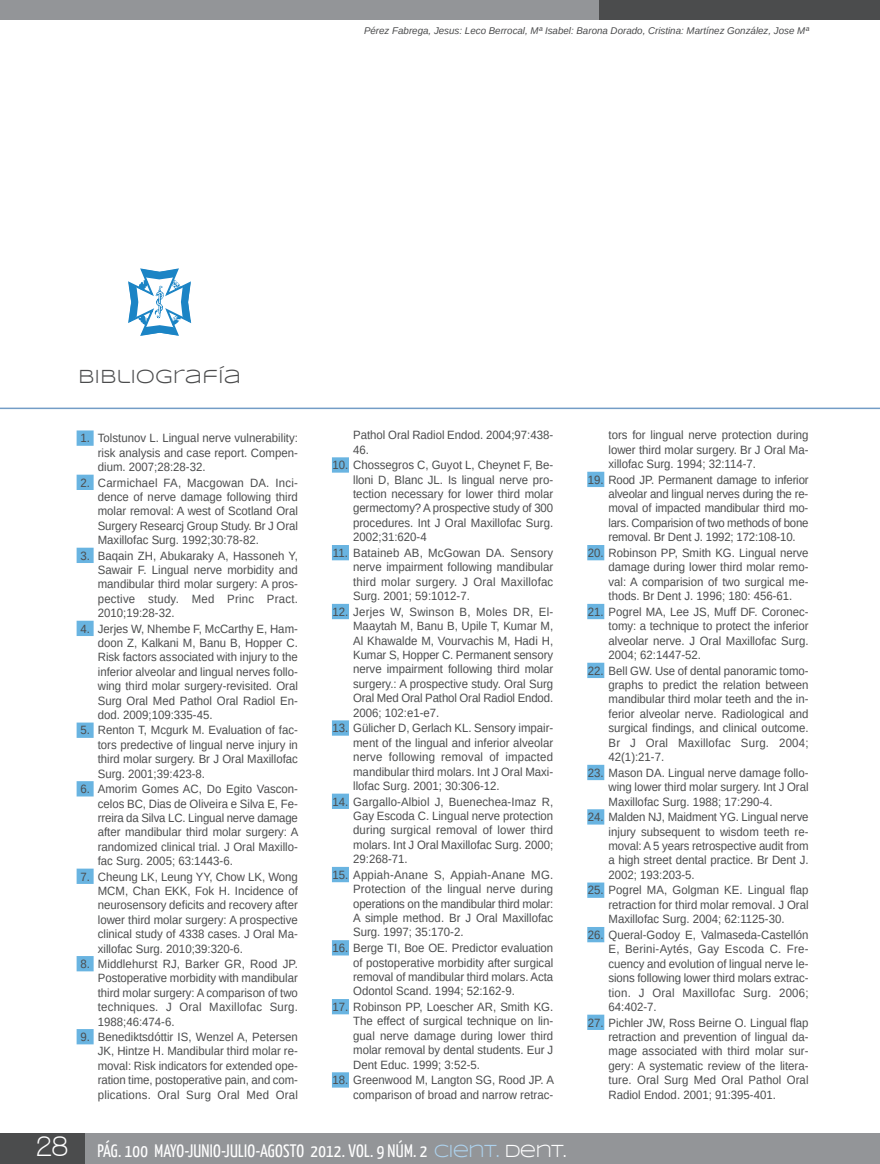
<style>
.page{position:relative;width:880px;height:1164px;background:#fff}
.page>*{position:absolute;margin:0;border:0;box-sizing:border-box;transform-origin:0 0}
.t1{font:19.5px "Syncopate";color:#4b4c4d}
.t2{font:18px "Yanone Kaffeesatz";letter-spacing:.015em;color:#fff}
.t3{font:12px/14.4px "Arimo";color:#4b4c4d;text-align:justify;scale:.95 1}
.t4{font:italic 9.75px "Arimo";color:#4b4c4d}
.s1{font-family:"Walkway";font-weight:700;font-size:30px}
.s2{font-family:"Syncopate";color:#add2ed}
.s3{font-family:"Syncopate"}
</style>
<div class="page">
<div style="left:0;top:1133px;width:879px;height:30px;background:#939598"></div>
<div style="left:0;top:1133px;width:85px;height:30px;background:#4b4c4d"></div>
<div style="left:77px;top:430px;width:17px;height:15px;background:#69b4e1"></div>
<div style="left:77px;top:474px;width:17px;height:16px;background:#69b4e1"></div>
<div style="left:77px;top:547px;width:17px;height:16px;background:#69b4e1"></div>
<div style="left:77px;top:620px;width:17px;height:16px;background:#69b4e1"></div>
<div style="left:77px;top:722px;width:17px;height:15px;background:#69b4e1"></div>
<div style="left:77px;top:781px;width:17px;height:15px;background:#69b4e1"></div>
<div style="left:77px;top:868px;width:17px;height:15px;background:#69b4e1"></div>
<div style="left:77px;top:955px;width:17px;height:16px;background:#69b4e1"></div>
<div style="left:77px;top:1028px;width:17px;height:16px;background:#69b4e1"></div>
<div style="left:332px;top:457px;width:17px;height:15px;background:#69b4e1"></div>
<div style="left:332px;top:545px;width:17px;height:15px;background:#69b4e1"></div>
<div style="left:332px;top:603px;width:17px;height:16px;background:#69b4e1"></div>
<div style="left:332px;top:720px;width:17px;height:15px;background:#69b4e1"></div>
<div style="left:332px;top:793px;width:17px;height:15px;background:#69b4e1"></div>
<div style="left:332px;top:866px;width:17px;height:16px;background:#69b4e1"></div>
<div style="left:332px;top:940px;width:17px;height:15px;background:#69b4e1"></div>
<div style="left:332px;top:998px;width:17px;height:16px;background:#69b4e1"></div>
<div style="left:332px;top:1072px;width:17px;height:15px;background:#69b4e1"></div>
<div style="left:587px;top:471px;width:17px;height:16px;background:#69b4e1"></div>
<div style="left:587px;top:545px;width:17px;height:15px;background:#69b4e1"></div>
<div style="left:587px;top:603px;width:17px;height:16px;background:#69b4e1"></div>
<div style="left:587px;top:662px;width:17px;height:16px;background:#69b4e1"></div>
<div style="left:587px;top:764px;width:17px;height:16px;background:#69b4e1"></div>
<div style="left:587px;top:809px;width:17px;height:15px;background:#69b4e1"></div>
<div style="left:587px;top:882px;width:17px;height:15px;background:#69b4e1"></div>
<div style="left:587px;top:926px;width:17px;height:16px;background:#69b4e1"></div>
<div style="left:587px;top:1014px;width:17px;height:15px;background:#69b4e1"></div>
<svg style="left:128px;top:268px;width:63px;height:68px"></svg>
<hr style="left:0;top:407px;width:879px;height:2px;background:#739dc6">
<div style="left:591px;top:0;width:288px;height:20px;background:#4b4c4d"></div>
<div style="left:0;top:0;width:599px;height:20px;background:#939598"></div>
<p class="t4" style="left:364px;top:25px;width:446px">pérez Fabrega, Jesus: leco berrocal, mª isabel: barona dorado, Cristina: martínez gonzález, Jose mª</p>
<h1 class="t1" style="left:78px;top:368px;width:164px">BIBLIOGRAFÍA</h1>
<p class="t3" style="left:98px;top:431px;width:212px;text-indent:-17px">1. Tolstunov L. Lingual nerve vulnerability: risk analysis and case report. Compen&shy;dium. 2007;28:28-32.</p>
<p class="t3" style="left:98px;top:475px;width:212px;text-indent:-17px">2. Carmichael FA, Macgowan DA. Inci&shy;dence of nerve damage following third molar removal: A west of Scotland Oral Surgery Researcj Group Study. Br J Oral Maxillofac Surg. 1992;30:78-82.</p>
<p class="t3" style="left:98px;top:548px;width:212px;text-indent:-17px">3. Baqain Zh, Abukaraky A, hassoneh y, Sawair F. Lingual nerve morbidity and mandibular third molar surgery: A pros&shy;pective study. Med Princ Pract.<br>2010;19:28-32.</p>
<p class="t3" style="left:98px;top:621px;width:212px;text-indent:-17px">4. Jerjes W, Nhembe F, McCarthy E, ham&shy;doon Z, Kalkani M, Banu B, hopper C.<br>Risk factors associated with injury to the inferior alveolar and lingual nerves follo&shy;wing third molar surgery-revisited. Oral Surg Oral Med Pathol Oral Radiol En&shy;dod. 2009;109:335-45.</p>
<p class="t3" style="left:98px;top:723px;width:212px;text-indent:-17px">5. Renton T, Mcgurk M. Evaluation of fac&shy;tors predective of lingual nerve injury in third molar surgery. Br J Oral Maxillofac Surg. 2001;39:423-8.</p>
<p class="t3" style="left:98px;top:781px;width:213px;text-indent:-17px">6. Amorim Gomes AC, Do Egito Vascon&shy;celos BC, Dias de Oliveira e Silva E, Fe&shy;rreira da Silva LC. Lingual nerve damage after mandibular third molar surgery: A randomized clinical trial. J Oral Maxillo&shy;fac Surg. 2005; 63:1443-6.</p>
<p class="t3" style="left:98px;top:869px;width:212px;text-indent:-17px">7. Cheung LK, Leung yy, Chow LK, Wong MCM, Chan EKK, Fok h. Incidence of neurosensory deficits and recovery after lower third molar surgery: A prospective clinical study of 4338 cases. J Oral Ma&shy;xillofac Surg. 2010;39:320-6.</p>
<p class="t3" style="left:98px;top:956px;width:212px;text-indent:-17px">8. Middlehurst RJ, Barker GR, Rood JP.<br>Postoperative morbidity with mandibular third molar surgery: A comparison of two techniques. J Oral Maxillofac Surg.<br>1988;46:474-6.</p>
<p class="t3" style="left:98px;top:1029px;width:212px;text-indent:-17px">9. Benediktsdóttir IS, Wenzel A, Petersen JK, hintze h. Mandibular third molar re&shy;moval: Risk indicators for extended ope&shy;ration time, postoperative pain, and com&shy;plications. Oral Surg Oral Med Oral</p>
<p class="t3" style="left:353px;top:428px;width:212px">Pathol Oral Radiol Endod. 2004;97:438-<br>46.</p>
<p class="t3" style="left:353px;top:458px;width:212px;text-indent:-21px">10. Chossegros C, Guyot L, Cheynet F, Be&shy;lloni D, Blanc JL. Is lingual nerve pro&shy;tection necessary for lower third molar germectomy? A prospective study of 300 procedures. Int J Oral Maxillofac Surg.<br>2002;31:620-4</p>
<p class="t3" style="left:353px;top:545px;width:212px;text-indent:-20px">11. Bataineb AB, McGowan DA. Sensory nerve impairment following mandibular third molar surgery. J Oral Maxillofac Surg. 2001; 59:1012-7.</p>
<p class="t3" style="left:353px;top:604px;width:212px;text-indent:-21px">12. Jerjes W, Swinson B, Moles DR, El-Maaytah M, Banu B, upile T, Kumar M, Al Khawalde M, Vourvachis M, hadi h, Kumar S, hopper C. Permanent sensory nerve impairment following third molar surgery.: A prospective study. Oral Surg Oral Med Oral Pathol Oral Radiol Endod.<br>2006; 102:e1-e7.</p>
<p class="t3" style="left:353px;top:720px;width:212px;text-indent:-21px">13. Gülicher D, Gerlach KL. Sensory impair&shy;ment of the lingual and inferior alveolar nerve following removal of impacted mandibular third molars. Int J Oral Maxi&shy;llofac Surg. 2001; 30:306-12.</p>
<p class="t3" style="left:353px;top:794px;width:212px;text-indent:-21px">14. Gargallo-Albiol J, Buenechea-Imaz R, Gay Escoda C. Lingual nerve protection during surgical removal of lower third molars. Int J Oral Maxillofac Surg. 2000; 29:268-71.</p>
<p class="t3" style="left:353px;top:867px;width:212px;text-indent:-21px">15. Appiah-Anane S, Appiah-Anane MG.<br>Protection of the lingual nerve during operations on the mandibular third molar:<br>A simple method. Br J Oral Maxillofac Surg. 1997; 35:170-2.</p>
<p class="t3" style="left:353px;top:940px;width:212px;text-indent:-21px">16. Berge TI, Boe OE. Predictor evaluation of postoperative morbidity after surgical removal of mandibular third molars. Acta Odontol Scand. 1994; 52:162-9.</p>
<p class="t3" style="left:353px;top:999px;width:212px;text-indent:-21px">17. Robinson PP, Loescher AR, Smith KG.<br>The effect of surgical technique on lin&shy;gual nerve damage during lower third molar removal by dental students. Eur J Dent Educ. 1999; 3:52-5.</p>
<p class="t3" style="left:332px;top:1072px;width:234px;text-align:right">18. Greenwood M, Langton SG, Rood JP. A comparison of broad and narrow retrac-</p>
<p class="t3" style="left:608px;top:428px;width:212px">tors for lingual nerve protection during lower third molar surgery. Br J Oral Ma&shy;xillofac Surg. 1994; 32:114-7.</p>
<p class="t3" style="left:608px;top:472px;width:212px;text-indent:-21px">19. Rood JP. Permanent damage to inferior alveolar and lingual nerves during the re&shy;moval of impacted mandibular third mo&shy;lars. Comparision of two methods of bone removal. Br Dent J. 1992; 172:108-10.</p>
<p class="t3" style="left:608px;top:545px;width:212px;text-indent:-21px">20. Robinson PP, Smith KG. Lingual nerve damage during lower third molar remo&shy;val: A comparision of two surgical me&shy;thods. Br Dent J. 1996; 180: 456-61.</p>
<p class="t3" style="left:608px;top:604px;width:212px;text-indent:-21px">21. Pogrel MA, Lee JS, Muff DF. Coronec&shy;tomy: a technique to protect the inferior alveolar nerve. J Oral Maxillofac Surg.<br>2004; 62:1447-52.</p>
<p class="t3" style="left:608px;top:663px;width:212px;text-indent:-21px">22. Bell GW. use of dental panoramic tomo&shy;graphs to predict the relation between mandibular third molar teeth and the in&shy;ferior alveolar nerve. Radiological and surgical findings, and clinical outcome.<br>Br J Oral Maxillofac Surg. 2004; 42(1):21-7.</p>
<p class="t3" style="left:608px;top:765px;width:212px;text-indent:-21px">23. Mason DA. Lingual nerve damage follo&shy;wing lower third molar surgery. Int J Oral Maxillofac Surg. 1988; 17:290-4.</p>
<p class="t3" style="left:608px;top:809px;width:212px;text-indent:-21px">24. Malden NJ, Maidment yG. Lingual nerve injury subsequent to wisdom teeth re&shy;moval: A 5 years retrospective audit from a high street dental practice. Br Dent J.<br>2002; 193:203-5.</p>
<p class="t3" style="left:608px;top:882px;width:212px;text-indent:-21px">25. Pogrel MA, Golgman KE. Lingual flap retraction for third molar removal. J Oral Maxillofac Surg. 2004; 62:1125-30.</p>
<p class="t3" style="left:608px;top:927px;width:212px;text-indent:-21px">26. Queral-Godoy E, Valmaseda-Castellón E, Berini-Aytés, Gay Escoda C. Fre&shy;cuency and evolution of lingual nerve le&shy;sions following lower third molars extrac&shy;tion. J Oral Maxillofac Surg. 2006; 64:402-7.</p>
<p class="t3" style="left:608px;top:1014px;width:212px;text-indent:-21px">27. Pichler JW, Ross Beirne O. Lingual flap retraction and prevention of lingual da&shy;mage associated with third molar sur&shy;gery: A systematic review of the litera&shy;ture. Oral Surg Med Oral Pathol Oral Radiol Endod. 2001; 91:395-401.</p>
<h2 class="t2" style="left:36px;top:1139px;width:531px"><span class="s1">28</span> PÁG. 100 MAYO-JUNIO-JULIO-AGOSTO 2012. VOL. 9 NÚM. 2 <span class="s2">CIENT.</span> <span class="s3">DENT.</span></h2>
</div>
